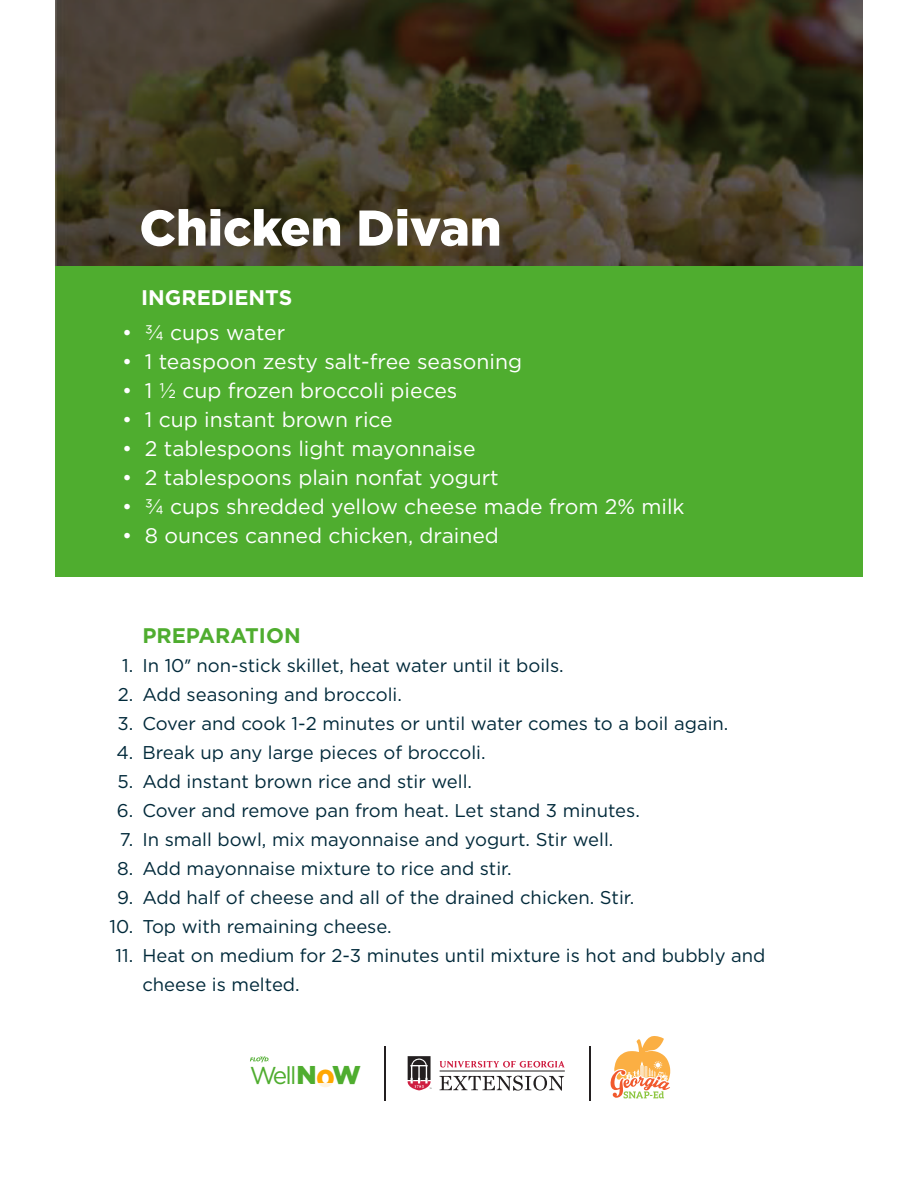
<style>
.page{position:relative;width:918px;height:1188px;background:#fff}
.page>*{position:absolute;margin:0;border:0;box-sizing:border-box;transform-origin:0 0}
.t1{font:900 50.1px "Gotham";color:#fff}
.t2{font:24.45px "Gotham";color:#4fad2f}
.t3{font:21.15px "Gotham";color:#fff}
.t4{font:700 21.15px "Gotham";color:#fff}
.t5{font:700 21.15px "Gotham";color:#4fad2f}
.t6{font:18.45px/29.1px "Gotham";color:#00293a;text-align:right}
.s1{font-family:"Myriad Pro"}
.s2{font-weight:900;font-size:25.8px}
.s3{font-weight:900;color:#ffa700}
</style>
<div class="page">
<svg style="left:55px;top:0;width:808px;height:266px;background:#3f3825"></svg>
<div style="left:55px;top:266px;width:808px;height:311px;background:#4fad2f"></div>
<svg style="left:610px;top:1036px;width:60px;height:63px"></svg>
<hr style="left:384px;top:1046px;width:2px;height:55px;background:#231f20">
<hr style="left:589px;top:1046px;width:1px;height:55px;background:#231f20">
<svg style="left:250px;top:1056px;width:19px;height:6px"></svg>
<svg style="left:407px;top:1056px;width:25px;height:35px"></svg>
<svg style="left:440px;top:1061px;width:125px;height:7px"></svg>
<svg style="left:440px;top:1075px;width:124px;height:16px"></svg>
<hr style="left:440px;top:1071px;width:125px;height:1px;background:#211e1e">
<p class="t1" style="left:139px;top:193px;width:364px">Chicken Divan</p>
<p class="t4" style="left:141px;top:283px;width:153px">INGREDIENTS</p>
<p class="t3" style="left:122px;top:319px;width:165px">• ¾ cups water</p>
<p class="t3" style="left:122px;top:348px;width:402px">• 1 teaspoon zesty salt-free seasoning</p>
<p class="t3" style="left:122px;top:377px;width:337px">• 1 ½ cup frozen broccoli pieces</p>
<p class="t3" style="left:122px;top:406px;width:272px">• 1 cup instant brown rice</p>
<p class="t3" style="left:122px;top:435px;width:355px">• 2 tablespoons light mayonnaise</p>
<p class="t3" style="left:122px;top:464px;width:378px">• 2 tablespoons plain nonfat yogurt</p>
<p class="t3" style="left:122px;top:493px;width:564px">• ¾ cups shredded yellow cheese made from 2% milk</p>
<p class="t3" style="left:122px;top:522px;width:378px">• 8 ounces canned chicken, drained</p>
<p class="t5" style="left:142px;top:621px;width:160px">PREPARATION</p>
<p class="t6" style="left:109px;top:650px;width:25px">1.<br>2.<br>3.<br>4.<br>5.<br>6.<br>7.<br>8.<br>9.<br>10.<br>11.</p>
<p class="t6" style="left:142px;top:650px;width:625px;text-align:left">In 10<span class="s1">”</span> non-stick skillet, heat water until it boils.<br>Add seasoning and broccoli.<br>Cover and cook 1-2 minutes or until water comes to a boil again.<br>Break up any large pieces of broccoli.<br>Add instant brown rice and stir well.<br>Cover and remove pan from heat. Let stand 3 minutes.<br>In small bowl, mix mayonnaise and yogurt. Stir well.<br>Add mayonnaise mixture to rice and stir.<br>Add half of cheese and all of the drained chicken. Stir.<br>Top with remaining cheese.<br>Heat on medium for 2-3 minutes until mixture is hot and bubbly and cheese is melted.</p>
<h2 class="t2" style="left:249px;top:1060px;width:113px">Well<span class="s2">N</span><span class="s3">0</span><span class="s2">W</span></h2>
</div>
